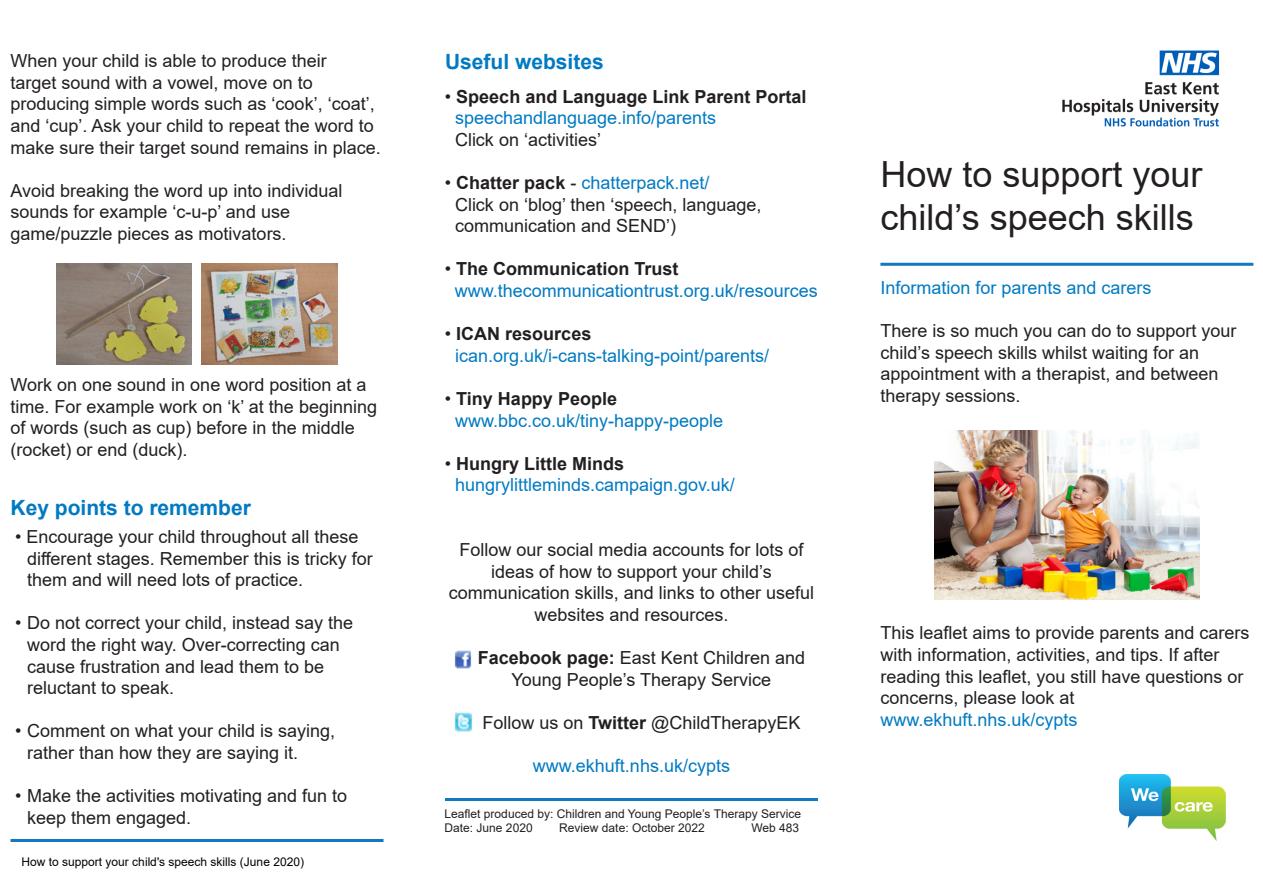
<style>
.page{position:relative;width:1263px;height:893px;background:#fff}
.page>*{position:absolute;margin:0;border:0;box-sizing:border-box;transform-origin:0 0}
.t1{font:36px/43.2px "Arial";color:#231f20}
.t2{font:700 21px "Arial";color:#007ac2}
.t3{font:18px/21.6px "Arial";color:#231f20}
.t4{font:18px "Arial";color:#007ac2}
.t5{font:700 18px "Arial";color:#231f20}
.t6{font:12px "Arial";color:#231f20}
.t7{font:12px "Arial";color:#000}
.s1{font-weight:400}
.s2{color:#231f20}
.s3{font-weight:700;color:#231f20}
.s4{font-weight:700}
</style>
<div class="page">
<img style="left:1119px;top:774px;width:106px;height:66px">
<hr style="left:880px;top:263px;width:373px;height:3px;background:#1079bf">
<hr style="left:445px;top:798px;width:373px;height:3px;background:#1079bf">
<hr style="left:11px;top:839px;width:372px;height:3px;background:#1079bf">
<img style="left:1062px;top:50px;width:158px;height:77px">
<img style="left:454px;top:651px;width:18px;height:17px">
<img style="left:454px;top:713px;width:18px;height:18px">
<img style="left:934px;top:430px;width:265px;height:169px">
<img style="left:57px;top:264px;width:135px;height:100px">
<img style="left:202px;top:264px;width:135px;height:100px">
<p class="t3" style="left:11px;top:50px;width:318px">When your child is able to produce their</p>
<p class="t3" style="left:11px;top:71px;width:304px">target sound with a vowel, move on to</p>
<p class="t3" style="left:11px;top:93px;width:372px">producing simple words such as ‘cook’, ‘coat’, and ‘cup’. Ask your child to repeat the word to make sure their target sound remains in place.</p>
<p class="t3" style="left:11px;top:179px;width:333px">Avoid breaking the word up into individual sounds for example ‘c-u-p’ and use</p>
<p class="t3" style="left:11px;top:223px;width:278px">game/puzzle pieces as motivators.</p>
<p class="t3" style="left:11px;top:374px;width:368px">Work on one sound in one word position at a time. For example work on ‘k’ at the beginning of words (such as cup) before in the middle</p>
<p class="t3" style="left:11px;top:439px;width:179px">(rocket) or end (duck).</p>
<p class="t2" style="left:11px;top:493px;width:242px">Key points to remember</p>
<p class="t3" style="left:15px;top:526px;width:345px">• Encourage your child throughout all these</p>
<p class="t3" style="left:27px;top:547px;width:347px">different stages. Remember this is tricky for</p>
<p class="t3" style="left:27px;top:569px;width:278px">them and will need lots of practice.</p>
<p class="t3" style="left:15px;top:612px;width:340px">• Do not correct your child, instead say the</p>
<p class="t3" style="left:27px;top:634px;width:314px">word the right way. Over-correcting can</p>
<p class="t3" style="left:27px;top:655px;width:299px">cause frustration and lead them to be</p>
<p class="t3" style="left:27px;top:677px;width:149px">reluctant to speak.</p>
<p class="t3" style="left:15px;top:720px;width:322px">• Comment on what your child is saying,</p>
<p class="t3" style="left:27px;top:742px;width:273px">rather than how they are saying it.</p>
<p class="t3" style="left:15px;top:785px;width:334px">• Make the activities motivating and fun to</p>
<p class="t3" style="left:27px;top:806px;width:166px">keep them engaged.</p>
<p class="t7" style="left:22px;top:853px;width:284px">How to support your child's speech skills (June 2020)</p>
<p class="t2" style="left:445px;top:47px;width:160px">Useful websites</p>
<p class="t5" style="left:445px;top:84px;width:363px"><span class="s1">•</span> Speech and Language Link Parent Portal</p>
<p class="t4" style="left:455px;top:105px;width:263px">speechandlanguage.info/parents</p>
<p class="t3" style="left:455px;top:129px;width:148px">Click on ‘activities’</p>
<p class="t4" style="left:445px;top:170px;width:266px"><span class="s2">•</span> <span class="s3">Chatter pack</span> <span class="s2">-</span> chatterpack.net/</p>
<p class="t3" style="left:455px;top:193px;width:308px">Click on ‘blog’ then ‘speech, language,</p>
<p class="t3" style="left:455px;top:215px;width:223px">communication and SEND’)</p>
<p class="t5" style="left:445px;top:256px;width:235px"><span class="s1">•</span> The Communication Trust</p>
<p class="t4" style="left:455px;top:278px;width:365px">www.thecommunicationtrust.org.uk/resources</p>
<p class="t5" style="left:445px;top:321px;width:148px"><span class="s1">•</span> ICAN resources</p>
<p class="t4" style="left:455px;top:343px;width:316px">ican.org.uk/i-cans-talking-point/parents/</p>
<p class="t5" style="left:445px;top:386px;width:174px"><span class="s1">•</span> Tiny Happy People</p>
<p class="t4" style="left:455px;top:408px;width:270px">www.bbc.co.uk/tiny-happy-people</p>
<p class="t5" style="left:445px;top:451px;width:181px"><span class="s1">•</span> Hungry Little Minds</p>
<p class="t4" style="left:455px;top:473px;width:281px">hungrylittleminds.campaign.gov.uk/</p>
<p class="t3" style="left:459px;top:539px;width:346px;text-align:center">Follow our social media accounts for lots of ideas of how to support your child’s</p>
<p class="t3" style="left:449px;top:582px;width:367px;text-align:center">communication skills, and links to other useful websites and resources.</p>
<p class="t3" style="left:478px;top:647px;width:329px"><span class="s4">Facebook page:</span> East Kent Children and</p>
<p class="t3" style="left:511px;top:669px;width:261px">Young People’s Therapy Service</p>
<p class="t3" style="left:482px;top:712px;width:320px">Follow us on <span class="s4">Twitter</span> @ChildTherapyEK</p>
<p class="t4" style="left:533px;top:753px;width:199px">www.ekhuft.nhs.uk/cypts</p>
<p class="t6" style="left:445px;top:805px;width:358px">Leaflet produced by: Children and Young People’s Therapy Service</p>
<p class="t6" style="left:445px;top:820px;width:90px">Date: June 2020</p>
<p class="t6" style="left:559px;top:820px;width:147px">Review date: October 2022</p>
<p class="t6" style="left:751px;top:820px;width:49px">Web 483</p>
<p class="t1" style="left:880px;top:152px;width:324px">How to support your child’s speech skills</p>
<p class="t4" style="left:880px;top:275px;width:273px">Information for parents and carers</p>
<p class="t3" style="left:880px;top:320px;width:358px">There is so much you can do to support your child’s speech skills whilst waiting for an</p>
<p class="t3" style="left:880px;top:363px;width:340px">appointment with a therapist, and between therapy sessions.</p>
<p class="t3" style="left:880px;top:622px;width:371px">This leaflet aims to provide parents and carers with information, activities, and tips. If after reading this leaflet, you still have questions or concerns, please look at</p>
<p class="t4" style="left:880px;top:707px;width:199px">www.ekhuft.nhs.uk/cypts</p>
</div>
